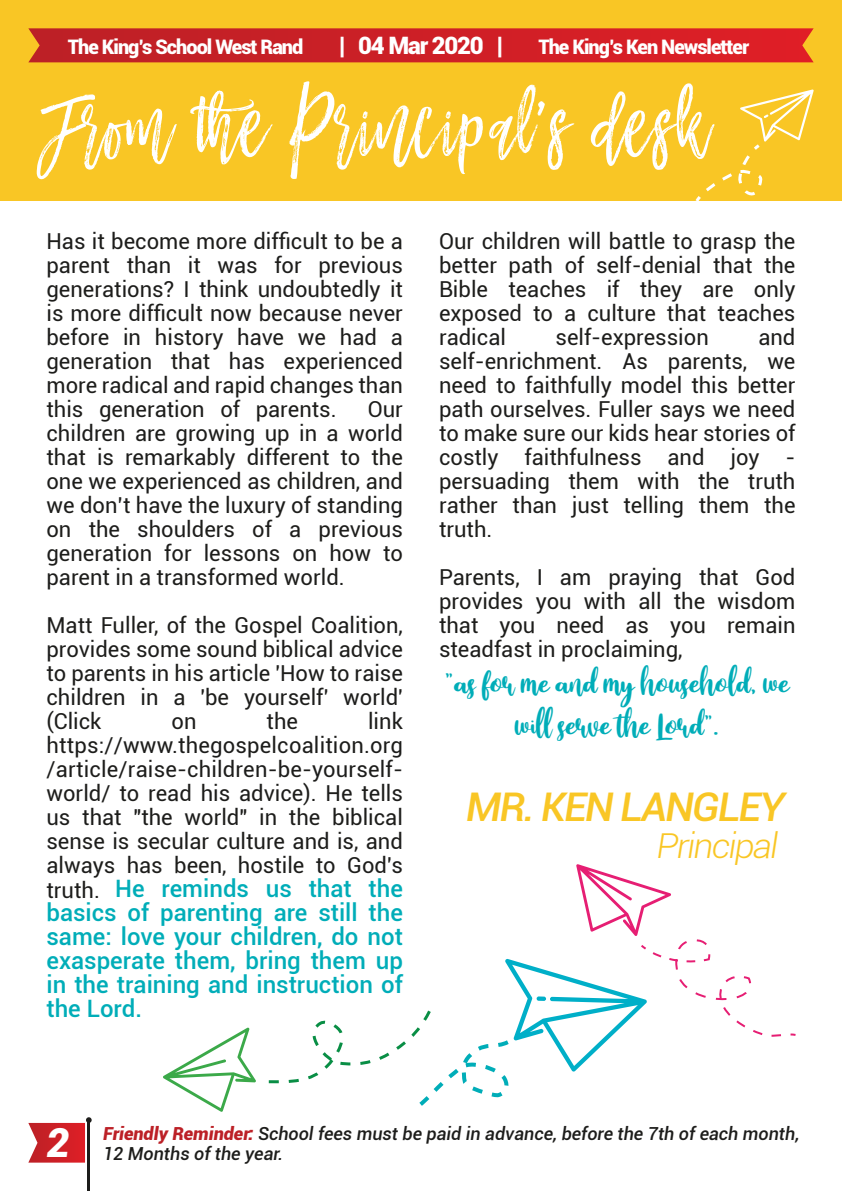
<style>
.page{position:relative;width:842px;height:1191px;background:#fff}
.page>*{position:absolute;margin:0;border:0;box-sizing:border-box;transform-origin:0 0}
.t1{font:100px "Mustache Brush Script";color:#fff}
.t2{font:40px/42px "Angelina Alt Demo";color:#00adb8;text-align:center}
.t3{font:italic 900 40px "Roboto";color:#fff}
.t4{font:italic 500 39.6px "Roboto";letter-spacing:-.05em;color:#f9c625;scale:1.04 1}
.t5{font:italic 300 34.4px "Roboto";letter-spacing:-.05em;color:#f9c625;scale:1.04 1}
.t6{font:500 24px/24px "Roboto";color:#00adb8;text-align:justify}
.t7{font:900 24px "Roboto";letter-spacing:-.05em;color:#fff}
.t8{font:22px/24px "Roboto";color:#1d1d1b;text-align:justify}
.t9{font:900 20px "Roboto";letter-spacing:-.05em;color:#fff}
.t10{font:italic 500 18px "Roboto";color:#1d1d1b}
.s1{font-weight:400;font-size:22px;color:#1d1d1b}
.s2{font-weight:900;color:#bc2026}
</style>
<div class="page">
<div style="left:0;top:0;width:842px;height:201px;background:#f9c625"></div>
<svg style="left:28px;top:28px;width:786px;height:34px;background:#ce2325"></svg>
<hr style="left:87px;top:1120px;width:3px;height:71px;background:#1d1d1b">
<svg style="left:28px;top:1117px;width:64px;height:45px"></svg>
<svg style="left:163px;top:1027px;width:93px;height:84px"></svg>
<svg style="left:695px;top:89px;width:119px;height:112px"></svg>
<svg style="left:268px;top:864px;width:528px;height:242px"></svg>
<p class="t9" style="left:68px;top:32px;width:237px">The King’s School West Rand</p>
<p class="t7" style="left:339px;top:28px;width:165px">| 04 Mar 2020 |</p>
<p class="t9" style="left:538px;top:32px;width:212px">The King’s Ken Newsletter</p>
<h1 class="t1" style="left:39px;top:76px;width:673px">From the Principal’s desk</h1>
<p class="t8" style="left:46px;top:228px;width:358px">Has it become more difficult to be a parent than it was for previous generations? I think undoubtedly it is more difficult now because never before in history have we had a generation that has experienced more radical and rapid changes than this generation of parents.</p>
<p class="t8" style="left:46px;top:396px;width:358px;text-indent:321px">Our children are growing up in a world that is remarkably different to the one we experienced as children, and we don’t have the luxury of standing on the shoulders of a previous generation for lessons on how to parent in a transformed world.</p>
<p class="t8" style="left:46px;top:613px;width:358px">Matt Fuller, of the Gospel Coalition, provides some sound biblical advice to parents in his article 'How to raise children in a 'be yourself' world' (Click</p>
<p class="t8" style="left:46px;top:709px;width:358px;text-indent:322px">link https://www.thegospelcoalition.org /article/raise-children-be-yourself&shy;world/ to read his advice). He tells us that "the world" in the biblical sense is secular culture and is, and always has been, hostile to God's</p>
<p class="t6" style="left:46px;top:876px;width:358px"><span class="s1">truth.</span> He reminds us that the basics of parenting are still the same: love your children, do not exasperate them, bring them up in the training and instruction of the Lord.</p>
<p class="t8" style="left:172px;top:709px;width:26px">on</p>
<p class="t8" style="left:267px;top:709px;width:33px">the</p>
<p class="t8" style="left:439px;top:228px;width:358px">Our children will battle to grasp the better path of self-denial that the Bible teaches if they are only exposed to a culture that teaches radical</p>
<p class="t8" style="left:555px;top:324px;width:155px">self-expression</p>
<p class="t8" style="left:439px;top:324px;width:358px;text-indent:319px">and self-enrichment. As parents, we need to faithfully model this better path ourselves. Fuller says we need to make sure our kids hear stories of costly faithfulness and joy - persuading them with the truth rather than just telling them the truth.</p>
<p class="t8" style="left:439px;top:565px;width:358px">Parents, I am praying that God provides you with all the wisdom that you need as you remain steadfast in proclaiming,</p>
<h2 class="t2" style="left:445px;top:665px;width:346px">"as for me and my household, we will serve the Lord".</h2>
<h3 class="t4" style="left:466px;top:779px;width:309px">MR. KEN LANGLEY</h3>
<h3 class="t5" style="left:656px;top:822px;width:119px">Principal</h3>
<h2 class="t3" style="left:46px;top:1114px;width:25px">2</h2>
<p class="t10" style="left:103px;top:1120px;width:698px"><span class="s2">Friendly Reminder:</span> School fees must be paid in advance, before the 7th of each month,</p>
<p class="t10" style="left:103px;top:1140px;width:182px">12 Months of the year.</p>
</div>
